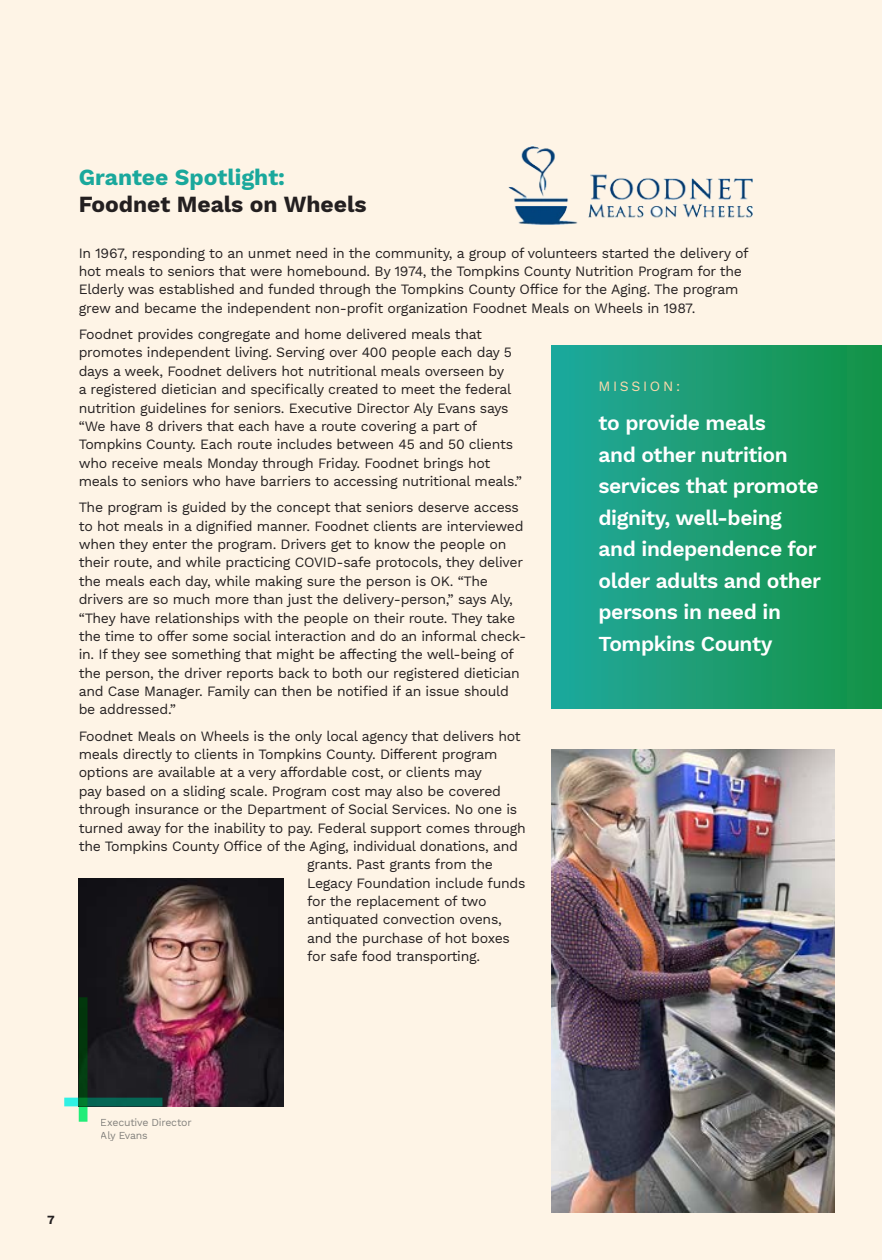
<style>
.page{position:relative;width:882px;height:1260px;background:#fef4e4}
.page>*{position:absolute;margin:0;border:0;box-sizing:border-box;transform-origin:0 0}
.t1{font:700 22.75px "Work Sans";color:#231f20}
.t2{font:700 22.75px "Work Sans";color:#1aa89c}
.t3{font:600 21px/31.5px "Work Sans";letter-spacing:-.02em;color:#fff}
.t4{font:14px/18.4px "Work Sans";letter-spacing:-.02em;color:#231f20}
.t5{font:14px "Work Sans";letter-spacing:.19em;color:#fedaac}
.t6{font:700 12.25px "Work Sans";color:#231f20}
.t7{font:10.5px/12.2px "Work Sans";letter-spacing:-.02em;color:#4c4e4e}
</style>
<div class="page">
<div style="left:551px;top:345px;width:331px;height:364px;background:linear-gradient(to right,#21a89d,#149244)"></div>
<img style="left:79px;top:878px;width:205px;height:228px">
<img style="left:508px;top:146px;width:244px;height:79px">
<svg style="left:64px;top:1098px;width:98px;height:8px"></svg>
<svg style="left:79px;top:997px;width:8px;height:125px"></svg>
<img style="left:551px;top:749px;width:284px;height:464px">
<p class="t2" style="left:79px;top:164px;width:208px">Grantee Spotlight:</p>
<p class="t1" style="left:79px;top:191px;width:289px">Foodnet Meals on Wheels</p>
<p class="t4" style="left:79px;top:244px;width:672px">In 1967, responding to an unmet need in the community, a group of volunteers started the delivery of hot meals to seniors that were homebound. By 1974, the Tompkins County Nutrition Program for the Elderly was established and funded through the Tompkins County Office for the Aging. The program grew and became the independent non-profit organization Foodnet Meals on Wheels in 1987.</p>
<p class="t4" style="left:79px;top:326px;width:445px">Foodnet provides congregate and home delivered meals that promotes independent living. Serving over 400 people each day 5 days a week, Foodnet delivers hot nutritional meals overseen by<br>a registered dietician and specifically created to meet the federal nutrition guidelines for seniors. Executive Director Aly Evans says “We have 8 drivers that each have a route covering a part of Tompkins County. Each route includes between 45 and 50 clients who receive meals Monday through Friday. Foodnet brings hot meals to seniors who have barriers to accessing nutritional meals.”</p>
<p class="t4" style="left:79px;top:499px;width:449px">The program is guided by the concept that seniors deserve access to hot meals in a dignified manner. Foodnet clients are interviewed when they enter the program. Drivers get to know the people on their route, and while practicing COVID-safe protocols, they deliver the meals each day, while making sure the person is OK. “The drivers are so much more than just the delivery-person,” says Aly, “They have relationships with the people on their route. They take the time to offer some social interaction and do an informal check&shy;in. If they see something that might be affecting the well-being of the person, the driver reports back to both our registered dietician and Case Manager. Family can then be notified if an issue should be addressed.”</p>
<p class="t4" style="left:79px;top:727px;width:444px">Foodnet Meals on Wheels is the only local agency that delivers hot</p>
<p class="t4" style="left:79px;top:746px;width:420px">meals directly to clients in Tompkins County. Different program</p>
<p class="t4" style="left:79px;top:764px;width:405px">options are available at a very affordable cost, or clients may</p>
<p class="t4" style="left:79px;top:783px;width:424px">pay based on a sliding scale. Program cost may also be covered</p>
<p class="t4" style="left:79px;top:801px;width:440px">through insurance or the Department of Social Services. No one is</p>
<p class="t4" style="left:79px;top:819px;width:449px">turned away for the inability to pay. Federal support comes through</p>
<p class="t4" style="left:79px;top:838px;width:441px">the Tompkins County Office of the Aging, individual donations, and</p>
<p class="t4" style="left:307px;top:856px;width:187px">grants. Past grants from the</p>
<p class="t4" style="left:307px;top:874px;width:220px">Legacy Foundation include funds</p>
<p class="t4" style="left:307px;top:893px;width:181px">for the replacement of two</p>
<p class="t4" style="left:307px;top:911px;width:196px">antiquated convection ovens,</p>
<p class="t4" style="left:307px;top:930px;width:204px">and the purchase of hot boxes</p>
<p class="t4" style="left:307px;top:948px;width:175px">for safe food transporting.</p>
<p class="t5" style="left:598px;top:378px;width:83px">MISSION:</p>
<p class="t3" style="left:598px;top:409px;width:224px">to provide meals<br>and other nutrition services that promote dignity, well-being and independence for older adults and other persons in need in<br>Tompkins County</p>
<p class="t6" style="left:47px;top:1213px;width:9px">7</p>
<p class="t7" style="left:101px;top:1117px;width:92px">Executive Director<br>Aly Evans</p>
</div>
